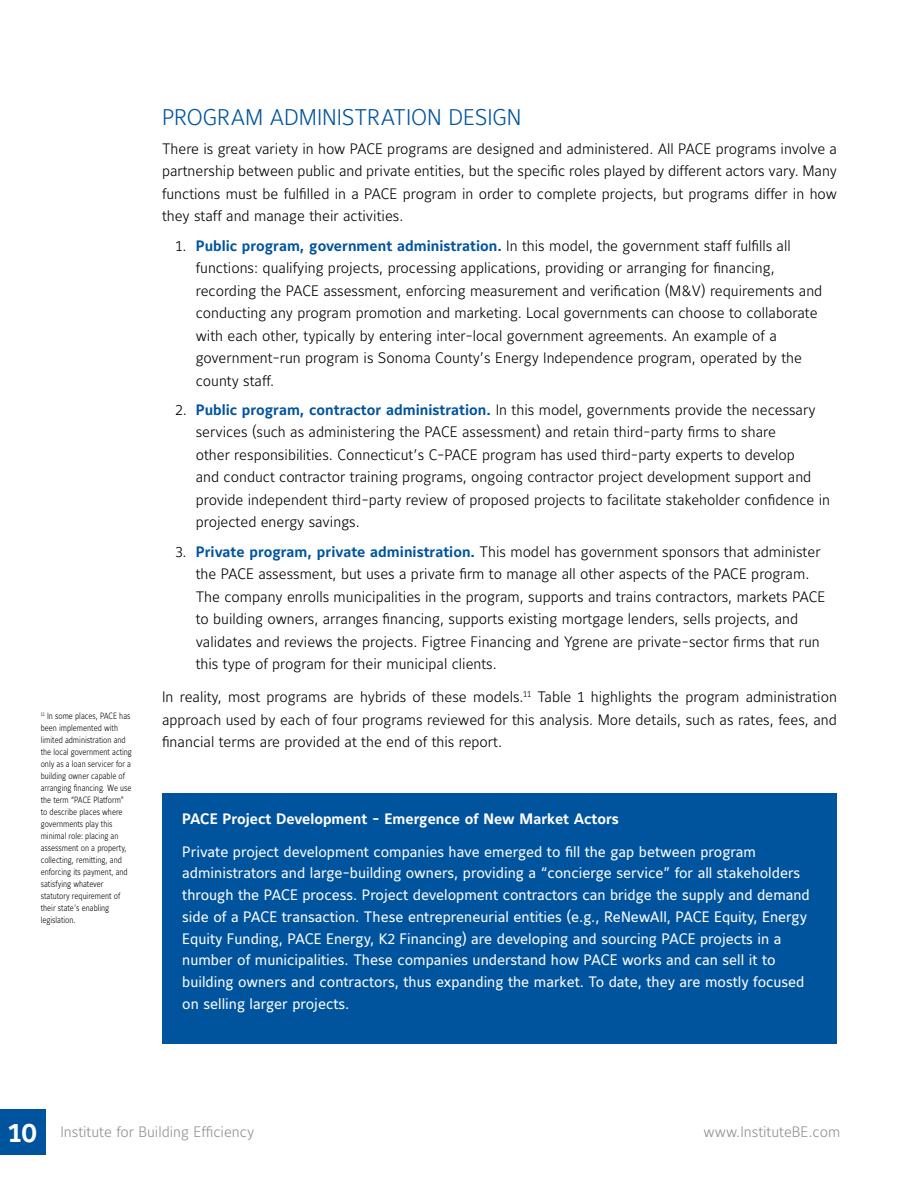
<style>
.page{position:relative;width:918px;height:1188px;background:#fff}
.page>*{position:absolute;margin:0;border:0;box-sizing:border-box;transform-origin:0 0}
.t1{font:27px "Maurea Bold Lf";color:#fff}
.t2{font:22.5px "Maurea Light Lf";color:#00549e}
.t3{font:15px/22.5px "Maurea Light Lf";color:#000}
.t4{font:15px/21.8px "Maurea Regular Lf";color:#fff}
.t5{font:15px "Maurea Light Lf";color:#919195}
.t6{font:15px "Maurea Bold Lf";color:#fff}
.t7{font:9px/12px "Maurea Light Lf";color:#000;scale:.85 1}
.s1{font-family:"Maurea Bold Lf";color:#00549e}
</style>
<div class="page">
<div style="left:0;top:1110px;width:45px;height:45px;background:#00549e"></div>
<div style="left:162px;top:793px;width:675px;height:250px;background:#00549e"></div>
<p class="t7" style="left:41px;top:711px;width:109px"><sup>11</sup> In some places, PACE has been implemented with limited administration and the local government acting only as a loan servicer for a building owner capable of arranging financing. We use the term “PACE Platform” to describe places where governments play this minimal role: placing an assessment on a property, collecting, remitting, and enforcing its payment, and satisfying whatever statutory requirement of their state’s enabling legislation.</p>
<h2 class="t2" style="left:162px;top:104px;width:361px">PROGRAM ADMINISTRATION DESIGN</h2>
<p class="t3" style="left:162px;top:138px;width:677px;text-align:justify">There is great variety in how PACE programs are designed and administered. All PACE programs involve a partnership between public and private entities, but the specific roles played by different actors vary. Many functions must be fulfilled in a PACE program in order to complete projects, but programs differ in how they staff and manage their activities.</p>
<p class="t3" style="left:196px;top:235px;width:628px;text-indent:-20px">1. <span class="s1">Public program, government administration.</span> In this model, the government staff fulfills all functions: qualifying projects, processing applications, providing or arranging for financing, recording the PACE assessment, enforcing measurement and verification (M&amp;V) requirements and conducting any program promotion and marketing. Local governments can choose to collaborate with each other, typically by entering inter-local government agreements. An example of a government-run program is Sonoma County’s Energy Independence program, operated by the county staff.</p>
<p class="t3" style="left:196px;top:399px;width:636px;text-indent:-20px">2. <span class="s1">Public program, contractor administration.</span> In this model, governments provide the necessary services (such as administering the PACE assessment) and retain third-party firms to share<br>other responsibilities. Connecticut’s C-PACE program has used third-party experts to develop<br>and conduct contractor training programs, ongoing contractor project development support and provide independent third-party review of proposed projects to facilitate stakeholder confidence in projected energy savings.</p>
<p class="t3" style="left:196px;top:541px;width:631px;text-indent:-20px">3. <span class="s1">Private program, private administration.</span> This model has government sponsors that administer the PACE assessment, but uses a private firm to manage all other aspects of the PACE program.<br>The company enrolls municipalities in the program, supports and trains contractors, markets PACE to building owners, arranges financing, supports existing mortgage lenders, sells projects, and validates and reviews the projects. Figtree Financing and Ygrene are private-sector firms that run this type of program for their municipal clients.</p>
<p class="t3" style="left:162px;top:687px;width:677px;text-align:justify">In reality, most programs are hybrids of these models.<sup>11</sup> Table 1 highlights the program administration approach used by each of four programs reviewed for this analysis. More details, such as rates, fees, and financial terms are provided at the end of this report.</p>
<p class="t6" style="left:182px;top:810px;width:438px">PACE Project Development - Emergence of New Market Actors</p>
<p class="t4" style="left:182px;top:841px;width:629px">Private project development companies have emerged to fill the gap between program administrators and large-building owners, providing a “concierge service” for all stakeholders through the PACE process. Project development contractors can bridge the supply and demand side of a PACE transaction. These entrepreneurial entities (e.g., ReNewAll, PACE Equity, Energy Equity Funding, PACE Energy, K2 Financing) are developing and sourcing PACE projects in a number of municipalities. These companies understand how PACE works and can sell it to building owners and contractors, thus expanding the market. To date, they are mostly focused on selling larger projects.</p>
<h1 class="t1" style="left:8px;top:1118px;width:31px">10</h1>
<p class="t5" style="left:60px;top:1124px;width:195px">Institute for Building Efficiency</p>
<p class="t5" style="left:704px;top:1124px;width:138px">www.InstituteBE.com</p>
</div>
